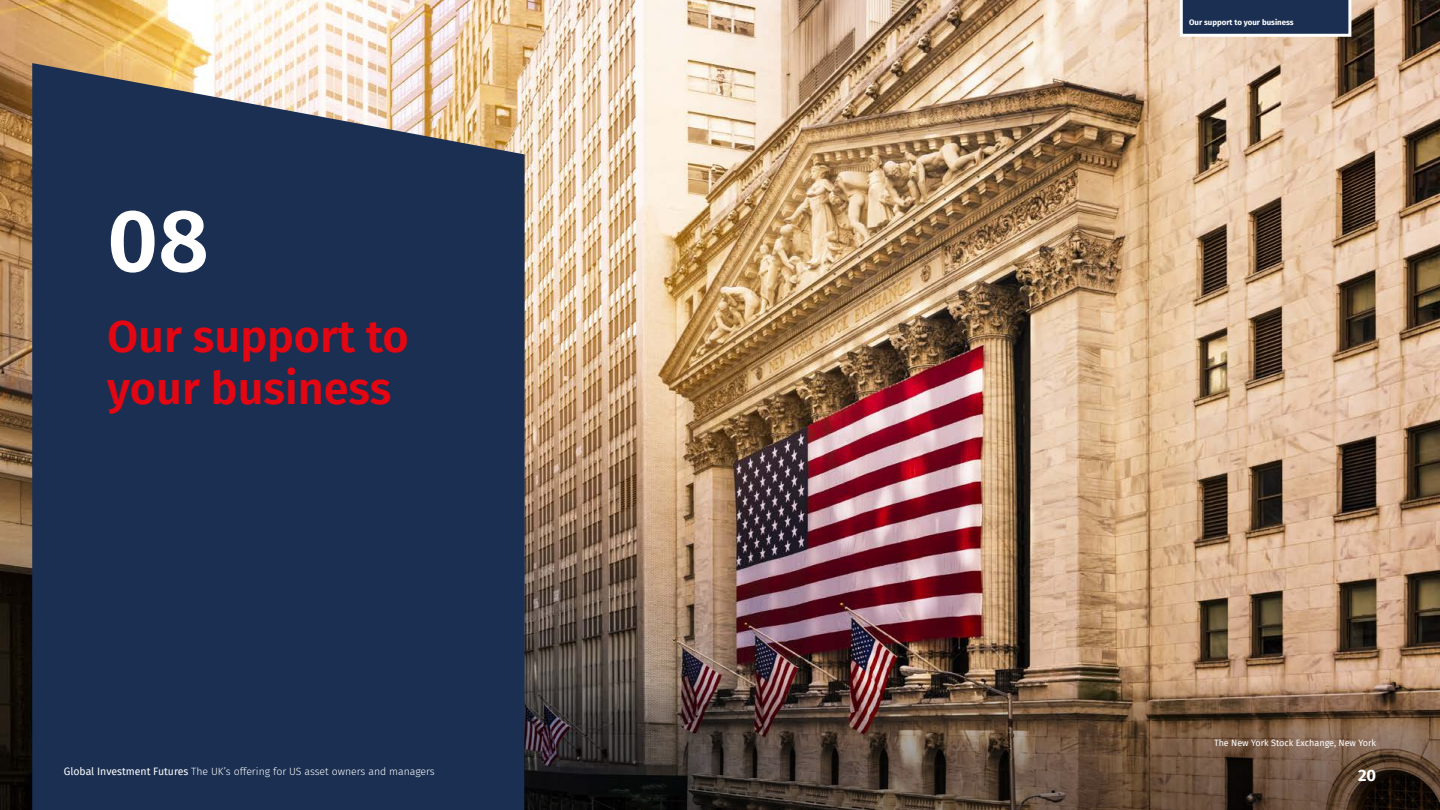
<style>
.page{position:relative;width:1440px;height:810px;background:#fff}
.page>*{position:absolute;margin:0;border:0;box-sizing:border-box;transform-origin:0 0}
.Heading_60_70{font:600 88.2px "Fira Sans";color:#fff}
.Heading_60_70-2{font:600 45px/52.5px "Fira Sans";color:#e30613}
.t1{font:700 16.5px "Fira Sans";color:#fff}
.t2{font:300 10.5px "Fira Sans";color:#fff}
.Notes{font:9px "Fira Sans";color:#fff}
.t3{font:700 7.88px "Fira Sans";color:#fff}
.s1{font-weight:400}
</style>
<div class="page">
<img style="left:1px;top:0;width:1439px;height:810px">
<div style="left:32px;top:63px;width:493px;height:747px;background:#1a2f51"></div>
<img style="left:525px;top:682px;width:915px;height:128px">
<svg style="left:1180px;top:0;width:171px;height:37px;background:#344664"></svg>
<p class="Heading_60_70" style="left:107px;top:168px;width:103px">08</p>
<p class="Heading_60_70-2" style="left:107px;top:307px;width:303px">Our support to your business</p>
<p class="t3" style="left:1189px;top:16px;width:106px">Our support to your business</p>
<p class="Notes" style="left:1214px;top:736px;width:164px">The New York Stock Exchange, New York</p>
<p class="t2" style="left:64px;top:764px;width:373px"><span class="s1">Global Investment Futures</span> The UK’s offering for US asset owners and managers</p>
<h3 class="t1" style="left:1358px;top:761px;width:20px">20</h3>
</div>
